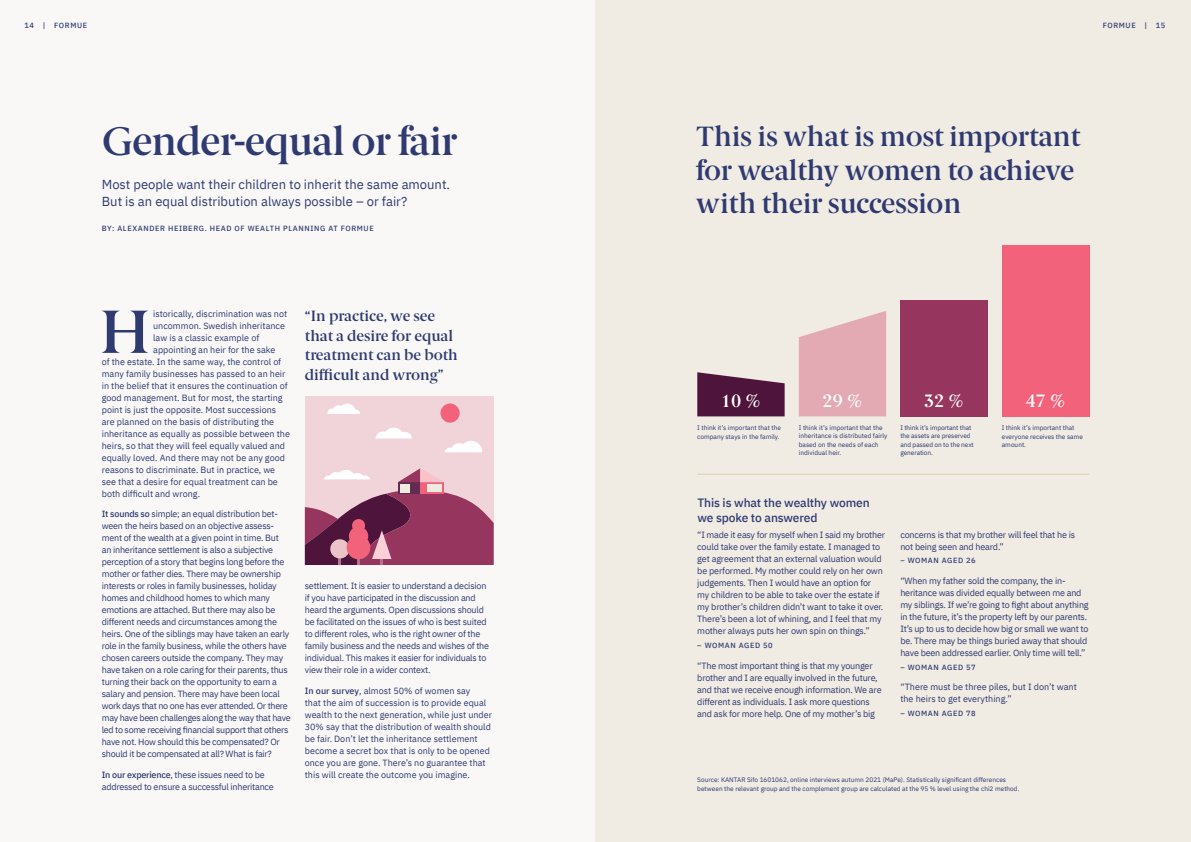
<style>
.page{position:relative;width:1191px;height:842px;background:#fff}
.page>*{position:absolute;margin:0;border:0;box-sizing:border-box;transform-origin:0 0}
.t1{font:61.2px "Berlingske Serif D Bd";color:#2f3a71}
.t2{font:40px "Berlingske Serif D Bd";letter-spacing:-.02em;color:#2f3a71}
.t3{font:28px/33.6px "Berlingske Serif D Bd";letter-spacing:-.01em;color:#2f3a71}
.t4{font:18px "Berlingske Serif D Bd";color:#fff}
.t5{font:15px/19.5px "Berlingske Serif D Bd";color:#2f3a71}
.t6{font:13px/17.5px "IBM Plex Sans";color:#2f3a71}
.t7{font:500 12px/15px "IBM Plex Sans";letter-spacing:-.01em;color:#2f3a71}
.t8{font:9px/12px "IBM Plex Sans";letter-spacing:-.02em;color:#2f3a71}
.t9{font:9px/12px "IBM Plex Sans";color:#2f3a71}
.t10{font:500 7.5px "IBM Plex Sans";letter-spacing:.08em;color:#2f3a71}
.t11{font:6.5px/8.5px "IBM Plex Sans";color:#2f3a71}
.s1{font-weight:500}
</style>
<div class="page">
<div style="left:0;top:0;width:595px;height:842px;background:#f9f8f6"></div>
<div style="left:595px;top:0;width:596px;height:842px;background:#f0ebe3"></div>
<div style="left:305px;top:397px;width:189px;height:168px;background:#f1d4d9"></div>
<svg style="left:375px;top:427px;width:37px;height:11px"></svg>
<div style="left:440px;top:403px;width:19px;height:20px;background:#f2637b;border-radius:50%"></div>
<svg style="left:444px;top:441px;width:38px;height:11px"></svg>
<svg style="left:327px;top:404px;width:33px;height:10px"></svg>
<svg style="left:305px;top:468px;width:189px;height:97px"></svg>
<svg style="left:697px;top:372px;width:87px;height:44px"></svg>
<svg style="left:799px;top:311px;width:87px;height:105px"></svg>
<div style="left:1001px;top:245px;width:88px;height:171px;background:#f2637b"></div>
<div style="left:900px;top:300px;width:87px;height:116px;background:#96355d"></div>
<hr style="left:697px;top:474px;width:392px;height:1px;background:#decdb2">
<p class="t10" style="left:25px;top:19px;width:64px">14 | FORMUE</p>
<p class="t10" style="left:1102px;top:19px;width:64px">FORMUE | 15</p>
<h2 class="t2" style="left:102px;top:114px;width:357px">Gender-equal or fair</h2>
<h3 class="t6" style="left:102px;top:174px;width:350px">Most people want their children to inherit the same amount.<br>But is an equal distribution always possible – or fair?</h3>
<p class="t10" style="left:102px;top:223px;width:273px">BY: ALEXANDER HEIBERG. HEAD OF WEALTH PLANNING AT FORMUE</p>
<h1 class="t1" style="left:100px;top:290px;width:52px">H</h1>
<p class="t9" style="left:153px;top:307px;width:136px">istorically, discrimination was not</p>
<p class="t9" style="left:153px;top:319px;width:133px">uncommon. Swedish inheritance</p>
<p class="t9" style="left:153px;top:331px;width:108px">law is a classic example of</p>
<p class="t9" style="left:153px;top:343px;width:124px">appointing an heir for the sake</p>
<p class="t9" style="left:102px;top:355px;width:181px">of the estate. In the same way, the control of</p>
<p class="t9" style="left:102px;top:367px;width:185px">many family businesses has passed to an heir</p>
<p class="t9" style="left:102px;top:379px;width:187px">in the belief that it ensures the continuation of</p>
<p class="t9" style="left:102px;top:391px;width:182px">good management. But for most, the starting</p>
<p class="t9" style="left:102px;top:403px;width:176px">point is just the opposite. Most successions</p>
<p class="t9" style="left:102px;top:415px;width:174px">are planned on the basis of distributing the</p>
<p class="t9" style="left:102px;top:427px;width:190px">inheritance as equally as possible between the</p>
<p class="t9" style="left:102px;top:439px;width:185px">heirs, so that they will feel equally valued and</p>
<p class="t9" style="left:102px;top:451px;width:185px">equally loved. And there may not be any good</p>
<p class="t9" style="left:102px;top:463px;width:175px">reasons to discriminate. But in practice, we</p>
<p class="t9" style="left:102px;top:475px;width:178px">see that a desire for equal treatment can be</p>
<p class="t9" style="left:102px;top:487px;width:100px">both difficult and wrong.</p>
<p class="t8" style="left:102px;top:507px;width:190px"><span class="s1">It sounds so</span> simple; an equal distribution bet&shy;ween the heirs based on an objective assess&shy;ment of the wealth at a given point in time. But an inheritance settlement is also a subjective perception of a story that begins long before the mother or father dies. There may be ownership interests or roles in family businesses, holiday homes and childhood homes to which many emotions are attached. But there may also be different needs and circumstances among the heirs. One of the siblings may have taken an early role in the family business, while the others have chosen careers outside the company. They may have taken on a role caring for their parents, thus turning their back on the opportunity to earn a salary and pension. There may have been local work days that no one has ever attended. Or there may have been challenges along the way that have led to some receiving financial support that others have not. How should this be compensated? Or should it be compensated at all? What is fair?</p>
<p class="t8" style="left:102px;top:768px;width:173px"><span class="s1">In our experience</span>, these issues need to be addressed to ensure a successful inheritance</p>
<h3 class="t5" style="left:305px;top:306px;width:154px">“In practice, we see that a desire for equal treatment can be both difficult and wrong”</h3>
<p class="t8" style="left:305px;top:579px;width:186px">settlement. It is easier to understand a decision if you have participated in the discussion and heard the arguments. Open discussions should be facilitated on the issues of who is best suited to different roles, who is the right owner of the family business and the needs and wishes of the individual. This makes it easier for individuals to view their role in a wider context.</p>
<p class="t9" style="left:305px;top:684px;width:189px"><span class="s1">In our survey</span>, almost 50% of women say<br>that the aim of succession is to provide equal wealth to the next generation, while just under 30% say that the distribution of wealth should be fair. Don’t let the inheritance settlement become a secret box that is only to be opened once you are gone. There’s no guarantee that this will create the outcome you imagine.</p>
<h3 class="t3" style="left:696px;top:120px;width:386px">This is what is most important for wealthy women to achieve with their succession</h3>
<h3 class="t4" style="left:721px;top:388px;width:42px">10 %</h3>
<h3 class="t4" style="left:822px;top:388px;width:42px">29 %</h3>
<h3 class="t4" style="left:1025px;top:388px;width:42px">47 %</h3>
<p class="t11" style="left:900px;top:423px;width:75px">I think it’s important that the assets are preserved and passed on to the next generation.</p>
<h3 class="t4" style="left:924px;top:388px;width:42px">32 %</h3>
<p class="t11" style="left:697px;top:423px;width:85px">I think it’s important that the company stays in the family.</p>
<p class="t11" style="left:799px;top:423px;width:90px">I think it’s important that the inheritance is distributed fairly based on the needs of each individual heir.</p>
<p class="t11" style="left:1001px;top:423px;width:83px">I think it’s important that everyone receives the same amount.</p>
<h3 class="t7" style="left:697px;top:494px;width:174px">This is what the wealthy women we spoke to answered</h3>
<p class="t8" style="left:697px;top:528px;width:189px">“I made it easy for myself when I said my brother could take over the family estate. I managed to get agreement that an external valuation would be performed. My mother could rely on her own judgements. Then I would have an option for my children to be able to take over the estate if my brother’s children didn’t want to take it over.<br>There’s been a lot of whining, and I feel that my mother always puts her own spin on things.”</p>
<p class="t10" style="left:697px;top:639px;width:77px">– WOMAN AGED 50</p>
<p class="t8" style="left:697px;top:659px;width:186px">“The most important thing is that my younger brother and I are equally involved in the future, and that we receive enough information. We are different as individuals. I ask more questions and ask for more help. One of my mother’s big</p>
<p class="t8" style="left:900px;top:528px;width:176px">concerns is that my brother will feel that he is not being seen and heard.”</p>
<p class="t10" style="left:900px;top:555px;width:77px">– WOMAN AGED 26</p>
<p class="t8" style="left:900px;top:574px;width:190px">“When my father sold the company, the in&shy;heritance was divided equally between me and my siblings. If we’re going to fight about anything in the future, it’s the property left by our parents.<br>It’s up to us to decide how big or small we want to be. There may be things buried away that should have been addressed earlier. Only time will tell.”</p>
<p class="t10" style="left:900px;top:661px;width:77px">– WOMAN AGED 57</p>
<p class="t9" style="left:900px;top:680px;width:178px">“There must be three piles, but I don’t want the heirs to get everything.”</p>
<p class="t10" style="left:900px;top:708px;width:77px">– WOMAN AGED 78</p>
<p class="t11" style="left:697px;top:775px;width:324px">Source: KANTAR Sifo 1601062, online interviews autumn 2021 (MaPe). Statistically significant differences between the relevant group and the complement group are calculated at the 95 % level using the chi2 method.</p>
</div>
